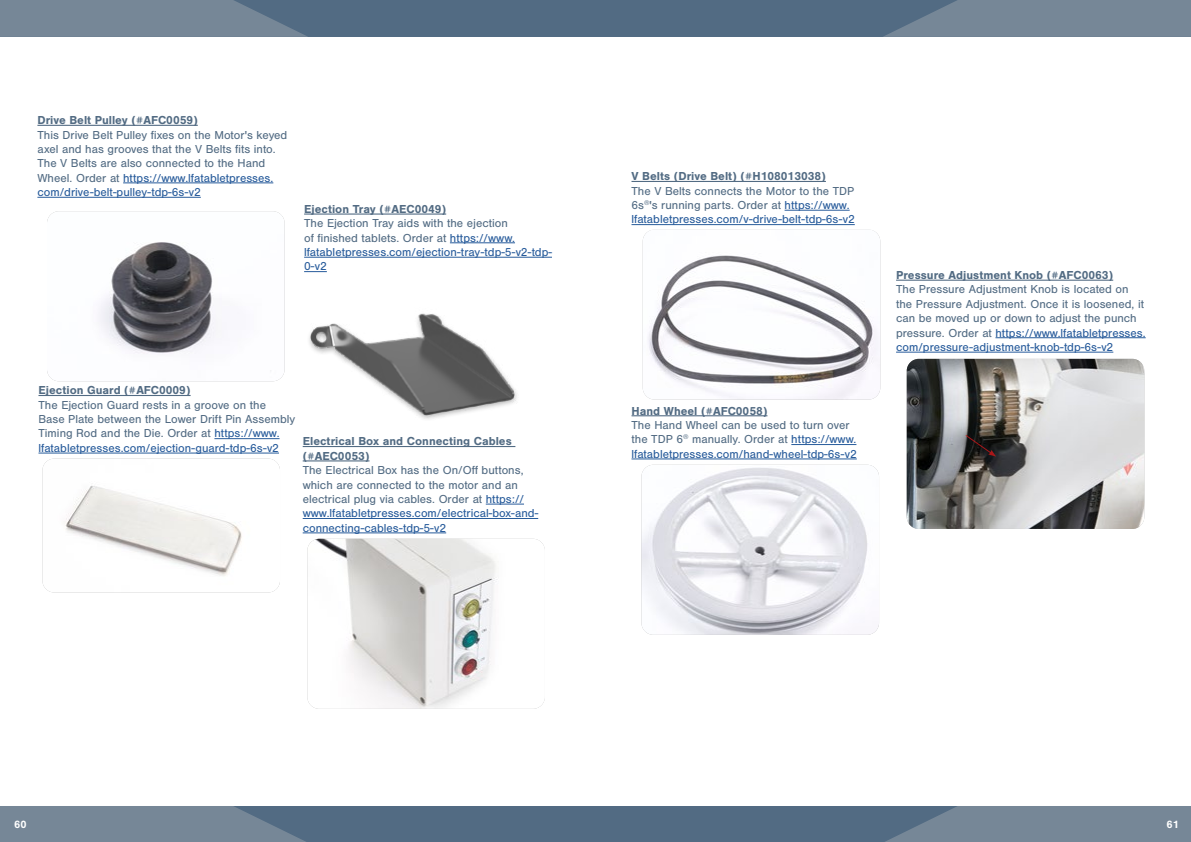
<style>
.page{position:relative;width:1191px;height:842px;background:#fff}
.page>*{position:absolute;margin:0;border:0;box-sizing:border-box;transform-origin:0 0}
.t1{font:12px/14.4px "Nimbus San";color:#526b83}
.t2{font:700 12px/14.4px "Nimbus San";color:#526b83}
.t3{font:12px/14.4px "Nimbus San";color:#275b9b}
.t4{font:700 11px "Nimbus San";color:#fff}
.s1{color:#275b9b}
.s2{color:#526b83}
</style>
<div class="page">
<div style="left:0;top:0;width:595px;height:37px;background:#526b83"></div>
<svg style="left:0;top:0;width:308px;height:37px;background:#718394"></svg>
<div style="left:0;top:806px;width:595px;height:36px;background:#526b83"></div>
<svg style="left:0;top:806px;width:306px;height:36px;background:#718394"></svg>
<div style="left:595px;top:0;width:596px;height:37px;background:#526b83"></div>
<svg style="left:883px;top:0;width:308px;height:37px;background:#718394"></svg>
<div style="left:595px;top:806px;width:596px;height:36px;background:#526b83"></div>
<svg style="left:885px;top:806px;width:306px;height:36px;background:#718394"></svg>
<hr style="left:37px;top:125px;width:161px;height:1px;background:#526b83">
<hr style="left:123px;top:182px;width:150px;height:1px;background:#275b9b">
<hr style="left:37px;top:197px;width:164px;height:1px;background:#275b9b">
<hr style="left:38px;top:395px;width:153px;height:1px;background:#526b83">
<hr style="left:214px;top:438px;width:65px;height:1px;background:#275b9b">
<hr style="left:38px;top:453px;width:241px;height:1px;background:#275b9b">
<hr style="left:304px;top:213px;width:142px;height:2px;background:#526b83">
<hr style="left:450px;top:242px;width:65px;height:1px;background:#275b9b">
<hr style="left:304px;top:257px;width:248px;height:1px;background:#275b9b">
<svg style="left:304px;top:271px;width:23px;height:1px"></svg>
<img style="left:42px;top:459px;width:238px;height:133px">
<img style="left:47px;top:211px;width:238px;height:170px">
<img style="left:309px;top:313px;width:208px;height:106px">
<hr style="left:303px;top:446px;width:212px;height:1px;background:#526b83">
<hr style="left:303px;top:460px;width:66px;height:1px;background:#526b83">
<hr style="left:486px;top:504px;width:38px;height:1px;background:#275b9b">
<hr style="left:303px;top:518px;width:235px;height:1px;background:#275b9b">
<hr style="left:303px;top:532px;width:143px;height:1px;background:#275b9b">
<img style="left:307px;top:539px;width:238px;height:170px">
<hr style="left:631px;top:181px;width:195px;height:1px;background:#526b83">
<hr style="left:784px;top:210px;width:65px;height:1px;background:#275b9b">
<hr style="left:631px;top:224px;width:223px;height:1px;background:#275b9b">
<img style="left:642px;top:229px;width:238px;height:171px">
<hr style="left:631px;top:415px;width:136px;height:1px;background:#526b83">
<hr style="left:791px;top:444px;width:65px;height:1px;background:#275b9b">
<hr style="left:631px;top:459px;width:225px;height:1px;background:#275b9b">
<img style="left:641px;top:465px;width:238px;height:170px">
<hr style="left:896px;top:280px;width:217px;height:1px;background:#526b83">
<hr style="left:995px;top:337px;width:150px;height:1px;background:#275b9b">
<hr style="left:896px;top:352px;width:217px;height:1px;background:#275b9b">
<img style="left:906px;top:359px;width:238px;height:170px">
<svg style="left:964px;top:434px;width:32px;height:23px"></svg>
<p class="t2" style="left:37px;top:113px;width:162px">Drive Belt Pulley (#AFC0059)</p>
<p class="t1" style="left:37px;top:128px;width:251px">This Drive Belt Pulley fixes on the Motor's keyed axel and has grooves that the V Belts fits into.<br>The V Belts are also connected to the Hand Wheel. Order at <span class="s1">https://www.lfatabletpresses. com/drive-belt-pulley-tdp-6s-v2</span></p>
<p class="t2" style="left:304px;top:202px;width:144px">Ejection Tray (#AEC0049)</p>
<p class="t3" style="left:304px;top:216px;width:249px"><span class="s2">The Ejection Tray aids with the ejection<br>of finished tablets. Order at</span> https://www. lfatabletpresses.com/ejection-tray-tdp-5-v2-tdp-0-v2</p>
<p class="t2" style="left:38px;top:383px;width:154px">Ejection Guard (#AFC0009)</p>
<p class="t1" style="left:38px;top:398px;width:258px">The Ejection Guard rests in a groove on the<br>Base Plate between the Lower Drift Pin Assembly Timing Rod and the Die. Order at <span class="s1">https://www. lfatabletpresses.com/ejection-guard-tdp-6s-v2</span></p>
<p class="t2" style="left:303px;top:434px;width:211px">Electrical Box and Connecting Cables (#AEC0053)</p>
<p class="t1" style="left:303px;top:463px;width:237px">The Electrical Box has the On/Off buttons, which are connected to the motor and an electrical plug via cables. Order at <span class="s1">https:// www.lfatabletpresses.com/electrical-box-and&shy;connecting-cables-tdp-5-v2</span></p>
<p class="t2" style="left:631px;top:169px;width:196px">V Belts (Drive Belt) (#H108013038)</p>
<p class="t1" style="left:631px;top:184px;width:225px">The V Belts connects the Motor to the TDP<br>6s<sup>®</sup>'s running parts. Order at <span class="s1">https://www. lfatabletpresses.com/v-drive-belt-tdp-6s-v2</span></p>
<p class="t2" style="left:631px;top:403px;width:137px">Hand Wheel (#AFC0058)</p>
<p class="t1" style="left:631px;top:418px;width:227px">The Hand Wheel can be used to turn over the TDP 6<sup>®</sup> manually. Order at <span class="s1">https://www. lfatabletpresses.com/hand-wheel-tdp-6s-v2</span></p>
<p class="t2" style="left:896px;top:268px;width:219px">Pressure Adjustment Knob (#AFC0063)</p>
<p class="t1" style="left:896px;top:282px;width:251px">The Pressure Adjustment Knob is located on the Pressure Adjustment. Once it is loosened, it can be moved up or down to adjust the punch pressure. Order at <span class="s1">https://www.lfatabletpresses. com/pressure-adjustment-knob-tdp-6s-v2</span></p>
<p class="t4" style="left:14px;top:818px;width:14px">60</p>
<p class="t4" style="left:1166px;top:818px;width:14px">61</p>
</div>
